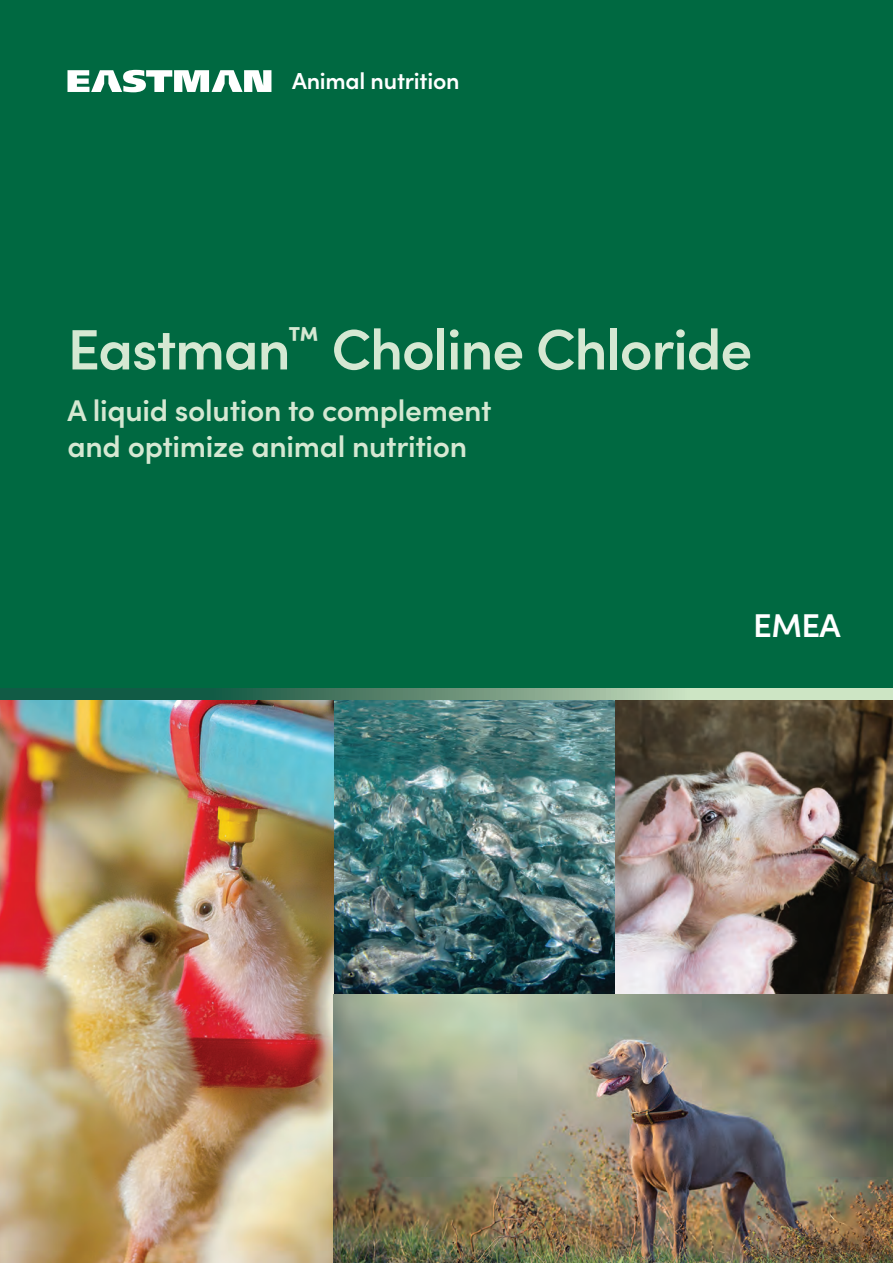
<style>
.page{position:relative;width:893px;height:1263px;background:#fff}
.page>*{position:absolute;margin:0;border:0;box-sizing:border-box;transform-origin:0 0}
.t1{font:600 57px "Sofia Pro";letter-spacing:-.02em;color:#d5e8d2}
.t2{font:600 33px "Sofia Pro";color:#fff}
.t3{font:600 30px/36px "Sofia Pro";letter-spacing:-.01em;color:#d5e8d2}
.t4{font:600 23.25px "Sofia Pro";letter-spacing:-.01em;color:#fff}
</style>
<div class="page">
<div style="left:0;top:0;width:893px;height:698px;background:#006941"></div>
<img style="left:0;top:699px;width:616px;height:564px">
<img style="left:616px;top:699px;width:277px;height:295px">
<img style="left:333px;top:994px;width:560px;height:269px">
<svg style="left:0;top:689px;width:893px;height:10px;background:#6d997f"></svg>
<svg style="left:68px;top:70px;width:203px;height:22px"></svg>
<p class="t4" style="left:292px;top:63px;width:169px">Animal nutrition</p>
<p class="t1" style="left:68px;top:306px;width:686px">Eastman<sup>™</sup> Choline Chloride</p>
<p class="t3" style="left:68px;top:391px;width:425px">A liquid solution to complement and optimize animal nutrition</p>
<p class="t2" style="left:753px;top:600px;width:89px">EMEA</p>
</div>
